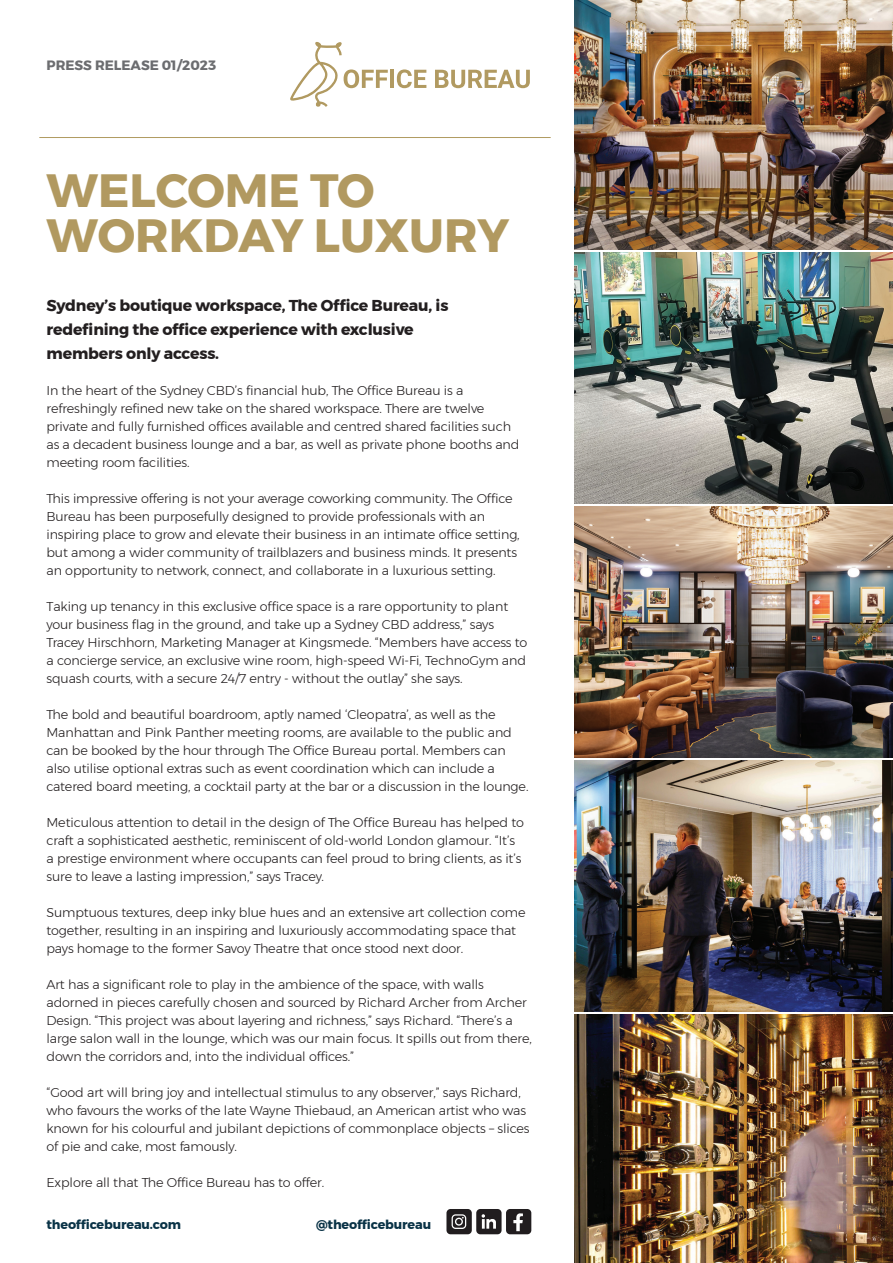
<style>
.page{position:relative;width:893px;height:1263px;background:#fff}
.page>*{position:absolute;margin:0;border:0;box-sizing:border-box;transform-origin:0 0}
.t1{font:700 46.5px/45px "Montserrat";color:#b19960}
.t2{font:700 15.75px/24px "Montserrat";letter-spacing:-.01em;color:#231f20}
.t3{font:700 13.5px "Montserrat";color:#6c6d70}
.t4{font:300 12.75px/18px "Montserrat";letter-spacing:-.01em;color:#231f20}
.t5{font:700 12.75px "Montserrat";letter-spacing:-.01em;color:#0a3347}
</style>
<div class="page">
<img style="left:574px;top:506px;width:319px;height:251px">
<img style="left:574px;top:0;width:319px;height:249px">
<img style="left:574px;top:760px;width:319px;height:251px">
<img style="left:574px;top:252px;width:319px;height:251px">
<img style="left:574px;top:1014px;width:319px;height:249px">
<svg style="left:290px;top:42px;width:98px;height:65px"></svg>
<hr style="left:390px;top:70px;width:4px;height:18px;background:#b19a61">
<svg style="left:397px;top:69px;width:29px;height:19px"></svg>
<svg style="left:435px;top:70px;width:95px;height:18px"></svg>
<div style="left:506px;top:1209px;width:25px;height:25px;background:#211d1f;border-radius:4px"></div>
<svg style="left:513px;top:1213px;width:10px;height:18px"></svg>
<div style="left:476px;top:1209px;width:26px;height:25px;background:#211d1f;border-radius:4px"></div>
<svg style="left:482px;top:1214px;width:14px;height:15px"></svg>
<div style="left:446px;top:1209px;width:26px;height:25px;background:#211d1f;border-radius:4px"></div>
<svg style="left:452px;top:1214px;width:14px;height:15px"></svg>
<hr style="left:39px;top:137px;width:512px;height:1px;background:#b09b60">
<p class="t3" style="left:46px;top:54px;width:171px">PRESS RELEASE 01/2023</p>
<h1 class="t1" style="left:46px;top:168px;width:464px">WELCOME TO<br>WORKDAY LUXURY</h1>
<p class="t2" style="left:46px;top:293px;width:403px">Sydney’s boutique workspace, The Office Bureau, is redefining the office experience with exclusive members only access.</p>
<p class="t4" style="left:46px;top:381px;width:474px">In the heart of the Sydney CBD’s financial hub, The Office Bureau is a refreshingly refined new take on the shared workspace. There are twelve private and fully furnished offices available and centred shared facilities such as a decadent business lounge and a bar, as well as private phone booths and meeting room facilities.</p>
<p class="t4" style="left:46px;top:489px;width:475px">This impressive offering is not your average coworking community. The Office Bureau has been purposefully designed to provide professionals with an inspiring place to grow and elevate their business in an intimate office setting, but among a wider community of trailblazers and business minds. It presents an opportunity to network, connect, and collaborate in a luxurious setting.</p>
<p class="t4" style="left:46px;top:597px;width:482px">Taking up tenancy in this exclusive office space is a rare opportunity to plant your business flag in the ground, and take up a Sydney CBD address,” says Tracey Hirschhorn, Marketing Manager at Kingsmede. “Members have access to a concierge service, an exclusive wine room, high-speed Wi-Fi, TechnoGym and squash courts, with a secure 24/7 entry - without the outlay” she says.</p>
<p class="t4" style="left:46px;top:705px;width:483px">The bold and beautiful boardroom, aptly named ‘Cleopatra’, as well as the Manhattan and Pink Panther meeting rooms, are available to the public and can be booked by the hour through The Office Bureau portal. Members can also utilise optional extras such as event coordination which can include a catered board meeting, a cocktail party at the bar or a discussion in the lounge.</p>
<p class="t4" style="left:46px;top:813px;width:479px">Meticulous attention to detail in the design of The Office Bureau has helped to craft a sophisticated aesthetic, reminiscent of old-world London glamour. “It’s a prestige environment where occupants can feel proud to bring clients, as it’s sure to leave a lasting impression,” says Tracey.</p>
<p class="t4" style="left:46px;top:903px;width:481px">Sumptuous textures, deep inky blue hues and an extensive art collection come together, resulting in an inspiring and luxuriously accommodating space that pays homage to the former Savoy Theatre that once stood next door.</p>
<p class="t4" style="left:46px;top:975px;width:487px">Art has a significant role to play in the ambience of the space, with walls adorned in pieces carefully chosen and sourced by Richard Archer from Archer Design. “This project was about layering and richness,” says Richard. “There’s a large salon wall in the lounge, which was our main focus. It spills out from there, down the corridors and, into the individual offices.”</p>
<p class="t4" style="left:46px;top:1083px;width:484px">“Good art will bring joy and intellectual stimulus to any observer,” says Richard, who favours the works of the late Wayne Thiebaud, an American artist who was known for his colourful and jubilant depictions of commonplace objects – slices of pie and cake, most famously.</p>
<p class="t4" style="left:46px;top:1173px;width:279px">Explore all that The Office Bureau has to offer.</p>
<p class="t5" style="left:46px;top:1214px;width:136px">theofficebureau.com</p>
<p class="t5" style="left:316px;top:1214px;width:117px">@theofficebureau</p>
</div>
